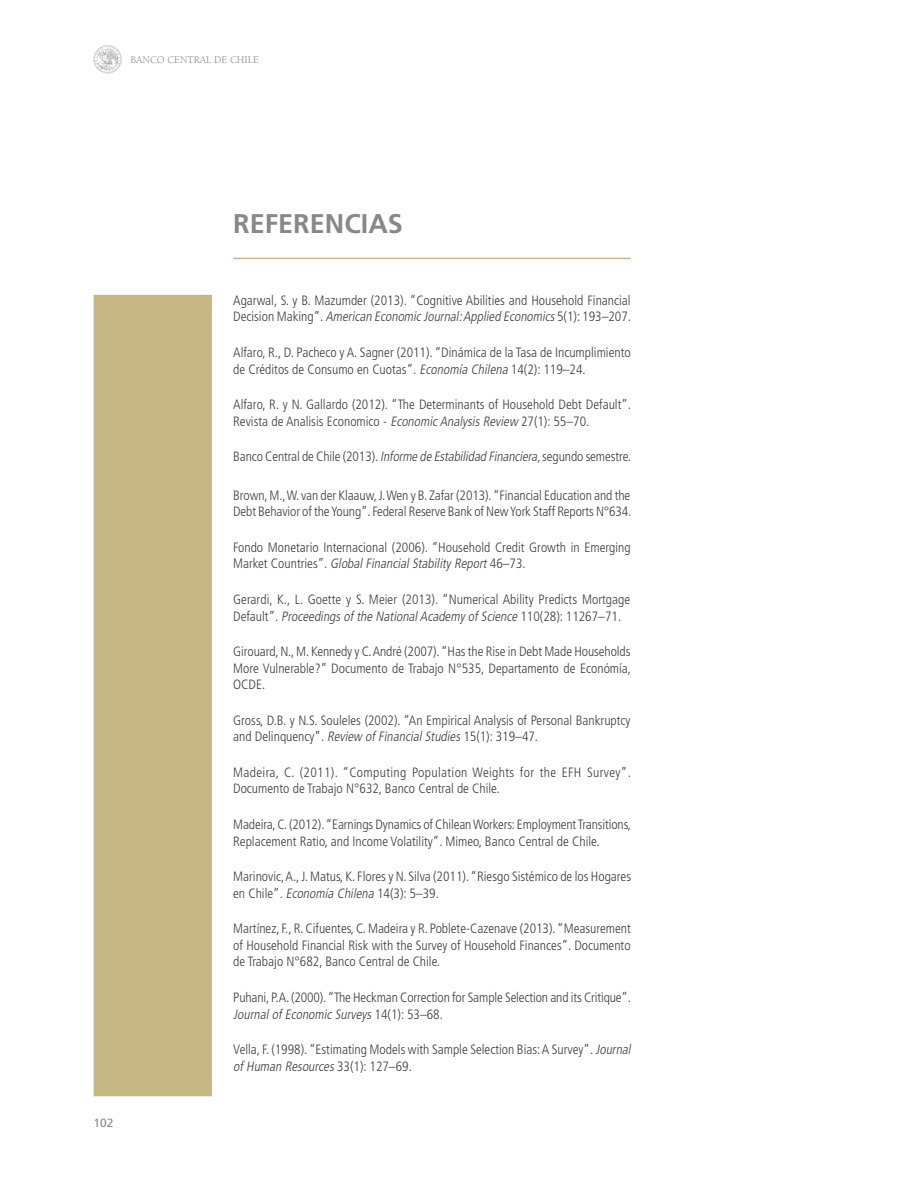
<style>
.page{position:relative;width:915px;height:1191px;background:#fff}
.page>*{position:absolute;margin:0;border:0;box-sizing:border-box;transform-origin:0 0}
.t1{font:700 27px "Frutiger LT Std";color:#87888a}
.t2{font:300 condensed 13.5px/16.5px "Frutiger LT Std";color:#3e3d40}
.t3{font:300 condensed 13.5px/16.5px "Frutiger LT Std";letter-spacing:.025em;color:#3e3d40}
.t4{font:12px "Frutiger LT Std";color:#87888a}
.t5{font:10.5px "Berkeley LT";color:#87888a}
.s1{font-style:italic}
</style>
<div class="page">
<svg style="left:94px;top:45px;width:28px;height:28px"></svg>
<div style="left:94px;top:295px;width:118px;height:801px;background:#c7b784"></div>
<hr style="left:233px;top:258px;width:397px;height:1px;background:#c7b784">
<p class="t5" style="left:130px;top:54px;width:130px">BANCO CENTRAL DE CHILE</p>
<p class="t4" style="left:94px;top:1116px;width:22px">102</p>
<h1 class="t1" style="left:233px;top:208px;width:93px">REFERENCIAS</h1>
<p class="t2" style="left:233px;top:292px;width:399px">Agarwal, S. y B. Mazumder (2013). “Cognitive Abilities and Household Financial<br>D e c i s i o n M a k i n g ” . <span class="s1">American EconomicJournal:Applied Economics</span>5 ( 1 ) : 1 9 3 – 2 0 7 .</p>
<p class="t2" style="left:233px;top:344px;width:399px">Alfaro, R., D. Pacheco y A. Sagner (2011). “Dinámica de la Tasa de Incumplimiento de Créditos de Consumo en Cuotas”. <span class="s1">Economía Chilena</span> 14(2): 119–24.</p>
<p class="t2" style="left:233px;top:396px;width:399px">Alfaro, R. y N. Gallardo (2012). “The Determinants of Household Debt Default”.<br>Revista de Analisis Economico - <span class="s1">EconomicAnalysisReview</span> 27(1): 55–70.</p>
<p class="t2" style="left:233px;top:449px;width:399px">Banco Central de Chile (2013). <span class="s1">Informe de Estabilidad Financiera</span>, segundo semestre.</p>
<p class="t2" style="left:233px;top:487px;width:399px">Brown, M., W. van der Klaauw, J. Wen y B. Zafar (2013). “Financial Education and the<br>Debt Behavior of the Young”. Federal Reserve Bank of New York Staff Reports N°634.</p>
<p class="t2" style="left:233px;top:539px;width:399px">Fondo Monetario Internacional (2006). “Household Credit Growth in Emerging<br>M a r ke t C o u n t r i e s ” . <span class="s1">GlobalFinancialStabilityReport</span>4 6– 7 3 .</p>
<p class="t2" style="left:233px;top:591px;width:398px">Gerardi, K., L. Goette y S. Meier (2013). “Numerical Ability Predicts Mortgage<br>D e fa u l t ” . <span class="s1">Proceedingsofthe NationalAcademyofScience</span> 1 1 0 ( 2 8 ) : 1 1 2 6 7 – 7 1 .</p>
<p class="t2" style="left:233px;top:643px;width:399px;text-align:justify">Girouard, N., M. Kennedy y C. André (2007). “Has the Rise in Debt Made Households More Vulnerable?” Documento de Trabajo N°535, Departamento de Económía, OCDE.</p>
<p class="t2" style="left:233px;top:712px;width:399px">Gross, D.B. y N.S. Souleles (2002). “An Empirical Analysis of Personal Bankruptcy and Delinquency”. <span class="s1">Review ofFinancialStudies</span>15(1): 319–47.</p>
<p class="t3" style="left:233px;top:764px;width:399px">Madeira, C. (2011). “Computing Population Weights for the EFH Survey”.<br>Documento de Trabajo N°632, Banco Central de Chile.</p>
<p class="t2" style="left:233px;top:816px;width:399px">Madeira, C. (2012). “Earnings Dynamics of Chilean Workers: Employment Transitions,<br>Replacement Ratio, and Income Volatility”. Mimeo, Banco Central de Chile.</p>
<p class="t2" style="left:233px;top:868px;width:399px">Marinovic, A., J. Matus, K. Flores y N. Silva (2011). “Riesgo Sistémico de los Hogares en Chile”. <span class="s1">Economía Chilena</span> 14(3): 5–39.</p>
<p class="t2" style="left:233px;top:920px;width:399px;text-align:justify">Martínez, F., R. Cifuentes, C. Madeira y R. Poblete-Cazenave (2013). “Measurement of Household Financial Risk with the Survey of Household Finances”. Documento de Trabajo N°682, Banco Central de Chile.</p>
<p class="t2" style="left:233px;top:989px;width:399px">Puhani, P.A. (2000). “The Heckman Correction for Sample Selection and its Critique”.<br><span class="s1">JournalofEconomicSurveys</span>1 4 ( 1 ) : 5 3 –6 8 .</p>
<p class="t2" style="left:233px;top:1041px;width:401px">Vella, F. (1998). “Estimating Models with Sample Selection Bias: A Survey”. <span class="s1">Journal ofHuman Resources</span>3 3 ( 1 ) : 1 2 7–6 9 .</p>
</div>
